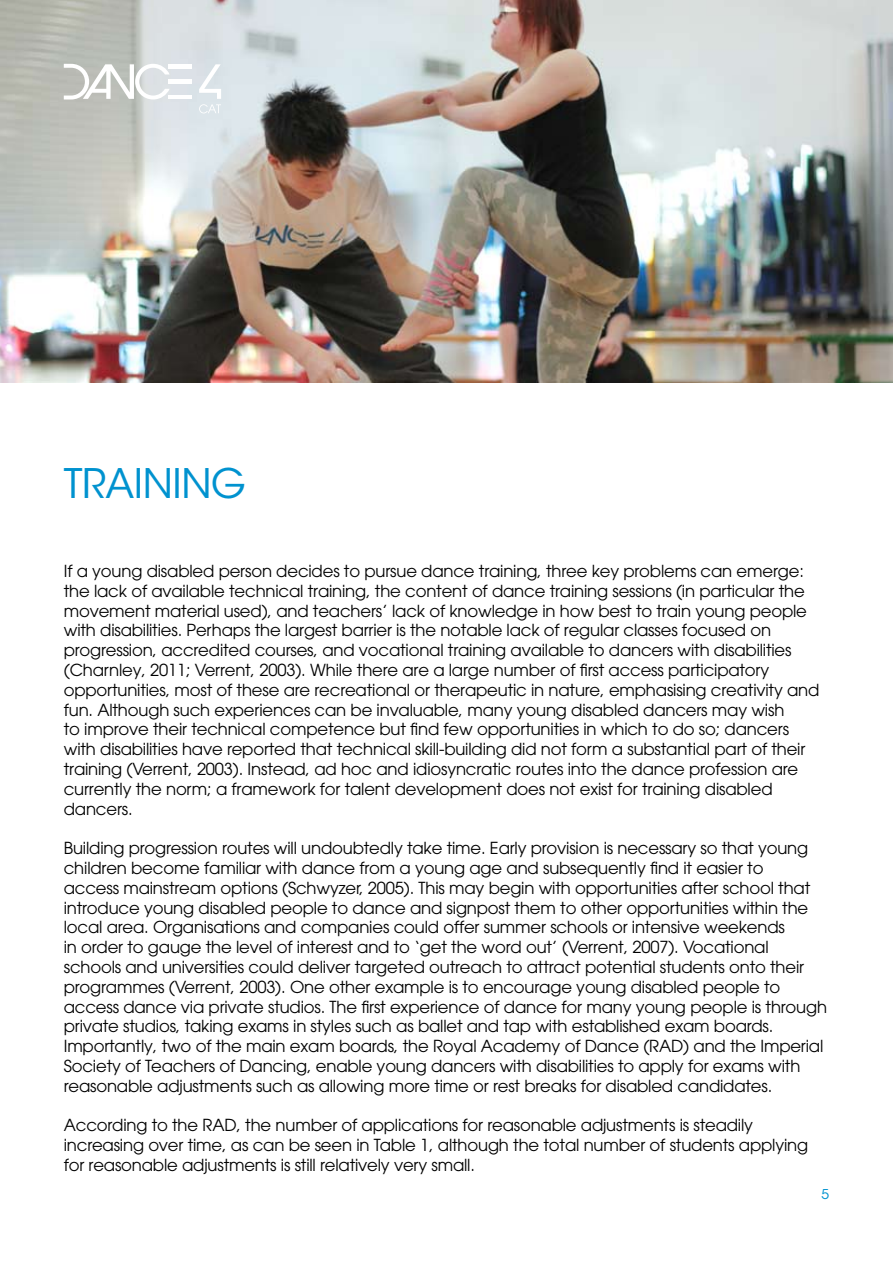
<style>
.page{position:relative;width:893px;height:1263px;background:#fff}
.page>*{position:absolute;margin:0;border:0;box-sizing:border-box;transform-origin:0 0}
.t1{font:40.5px "ITC Avant Garde Std";color:#0092cf}
.t2{font:16.5px/19.8px "Avant Garde LT";letter-spacing:-.01em;color:#000}
.t3{font:13.5px "ITC Avant Garde Std";color:#0092cf}
</style>
<div class="page">
<img style="left:0;top:0;width:893px;height:383px">
<hr style="left:169px;top:80px;width:23px;height:4px;background:#fff">
<hr style="left:169px;top:95px;width:23px;height:4px;background:#fff">
<hr style="left:169px;top:64px;width:23px;height:4px;background:#fff">
<svg style="left:64px;top:64px;width:106px;height:36px"></svg>
<svg style="left:199px;top:64px;width:22px;height:49px"></svg>
<h1 class="t1" style="left:64px;top:458px;width:93px">TRAINING</h1>
<p class="t2" style="left:64px;top:561px;width:757px">If a young disabled person decides to pursue dance training, three key problems can emerge: the lack of available technical training, the content of dance training sessions (in particular the movement material used), and teachers’ lack of knowledge in how best to train young people with disabilities. Perhaps the largest barrier is the notable lack of regular classes focused on progression, accredited courses, and vocational training available to dancers with disabilities (Charnley, 2011; Verrent, 2003). While there are a large number of first access participatory opportunities, most of these are recreational or therapeutic in nature, emphasising creativity and fun. Although such experiences can be invaluable, many young disabled dancers may wish<br>to improve their technical competence but find few opportunities in which to do so; dancers with disabilities have reported that technical skill-building did not form a substantial part of their training (Verrent, 2003). Instead, ad hoc and idiosyncratic routes into the dance profession are currently the norm; a framework for talent development does not exist for training disabled dancers.</p>
<p class="t2" style="left:64px;top:838px;width:765px">Building progression routes will undoubtedly take time. Early provision is necessary so that young children become familiar with dance from a young age and subsequently find it easier to<br>access mainstream options (Schwyzer, 2005). This may begin with opportunities after school that introduce young disabled people to dance and signpost them to other opportunities within the local area. Organisations and companies could offer summer schools or intensive weekends<br>in order to gauge the level of interest and to ‘get the word out’ (Verrent, 2007). Vocational schools and universities could deliver targeted outreach to attract potential students onto their programmes (Verrent, 2003). One other example is to encourage young disabled people to access dance via private studios. The first experience of dance for many young people is through private studios, taking exams in styles such as ballet and tap with established exam boards.<br>Importantly, two of the main exam boards, the Royal Academy of Dance (RAD) and the Imperial Society of Teachers of Dancing, enable young dancers with disabilities to apply for exams with reasonable adjustments such as allowing more time or rest breaks for disabled candidates.</p>
<p class="t2" style="left:64px;top:1115px;width:746px">According to the RAD, the number of applications for reasonable adjustments is steadily increasing over time, as can be seen in Table 1, although the total number of students applying for reasonable adjustments is still relatively very small.</p>
<p class="t3" style="left:821px;top:1186px;width:9px">5</p>
</div>
